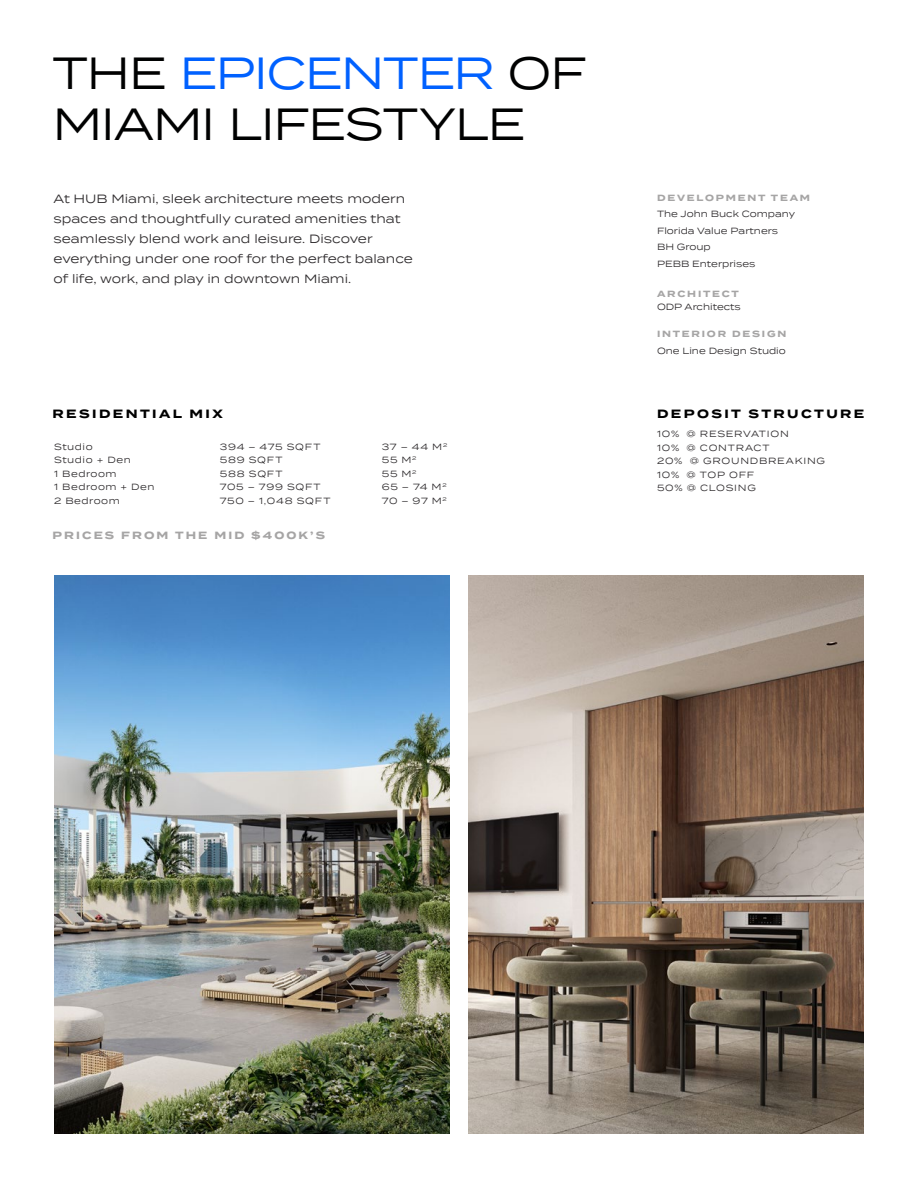
<style>
.page{position:relative;width:918px;height:1188px;background:#fff}
.page>*{position:absolute;margin:0;border:0;box-sizing:border-box;transform-origin:0 0}
.t1{font:45px/51px "Termina";letter-spacing:-.035em;color:#000101}
.t2{font:12px/19.8px "Termina";color:#2e2b2d}
.t3{font:700 12px "Termina";letter-spacing:.2em;color:#000}
.t4{font:700 10.5px "Termina";letter-spacing:.2em;color:#a6a5a5}
.t5{font:9px/16.5px "Termina";color:#2e2b2d}
.t6{font:9px/13.5px "Termina";letter-spacing:.06em;color:#2e2b2d}
.t7{font:9px/13.5px "Termina";letter-spacing:.085em;color:#2e2b2d}
.t8{font:700 9px "Termina";letter-spacing:.2em;color:#a6a5a5}
.t9{font:9px "Termina";letter-spacing:.095em;color:#2e2b2d}
.t10{font:9px "Termina";letter-spacing:.09em;color:#2e2b2d}
.s1{color:#0061ff}
</style>
<div class="page">
<img style="left:54px;top:575px;width:396px;height:559px">
<img style="left:468px;top:575px;width:396px;height:559px">
<h1 class="t1" style="left:53px;top:46px;width:536px">THE <span class="s1">EPICENTER</span> OF<br>MIAMI LIFESTYLE</h1>
<p class="t2" style="left:54px;top:189px;width:361px">At HUB Miami, sleek architecture meets modern spaces and thoughtfully curated amenities that seamlessly blend work and leisure. Discover everything under one roof for the perfect balance of life, work, and play in downtown Miami.</p>
<p class="t3" style="left:53px;top:405px;width:172px">RESIDENTIAL MIX</p>
<p class="t6" style="left:54px;top:440px;width:102px">Studio<br>Studio + Den<br>1 Bedroom<br>1 Bedroom + Den<br>2 Bedroom</p>
<p class="t7" style="left:220px;top:440px;width:102px">394 – 475 SQFT</p>
<p class="t6" style="left:382px;top:440px;width:67px">37 – 44 M<sup>2</sup></p>
<p class="t6" style="left:220px;top:453px;width:64px">589 SQFT</p>
<p class="t6" style="left:382px;top:453px;width:36px">55 M<sup>2</sup></p>
<p class="t6" style="left:220px;top:467px;width:64px">588 SQFT</p>
<p class="t6" style="left:382px;top:467px;width:36px">55 M<sup>2</sup></p>
<p class="t10" style="left:220px;top:481px;width:103px">705 – 799 SQFT</p>
<p class="t6" style="left:382px;top:480px;width:66px">65 – 74 M<sup>2</sup></p>
<p class="t9" style="left:220px;top:494px;width:112px">750 – 1,048 SQFT</p>
<p class="t6" style="left:382px;top:494px;width:67px">70 – 97 M<sup>2</sup></p>
<p class="t4" style="left:53px;top:527px;width:274px">PRICES FROM THE MID $400K’S</p>
<p class="t8" style="left:657px;top:191px;width:155px">DEVELOPMENT TEAM</p>
<p class="t5" style="left:657px;top:206px;width:140px">The John Buck Company<br>Florida Value Partners<br>BH Group<br>PEBB Enterprises</p>
<p class="t8" style="left:657px;top:287px;width:83px">ARCHITECT</p>
<p class="t5" style="left:657px;top:299px;width:85px">ODP Architects</p>
<p class="t8" style="left:657px;top:328px;width:131px">INTERIOR DESIGN</p>
<p class="t5" style="left:657px;top:342px;width:130px">One Line Design Studio</p>
<p class="t3" style="left:657px;top:405px;width:209px">DEPOSIT STRUCTURE</p>
<p class="t7" style="left:657px;top:427px;width:170px">10% @ RESERVATION<br>10% @ CONTRACT<br>20% @ GROUNDBREAKING<br>10% @ TOP OFF<br>50% @ CLOSING</p>
</div>
